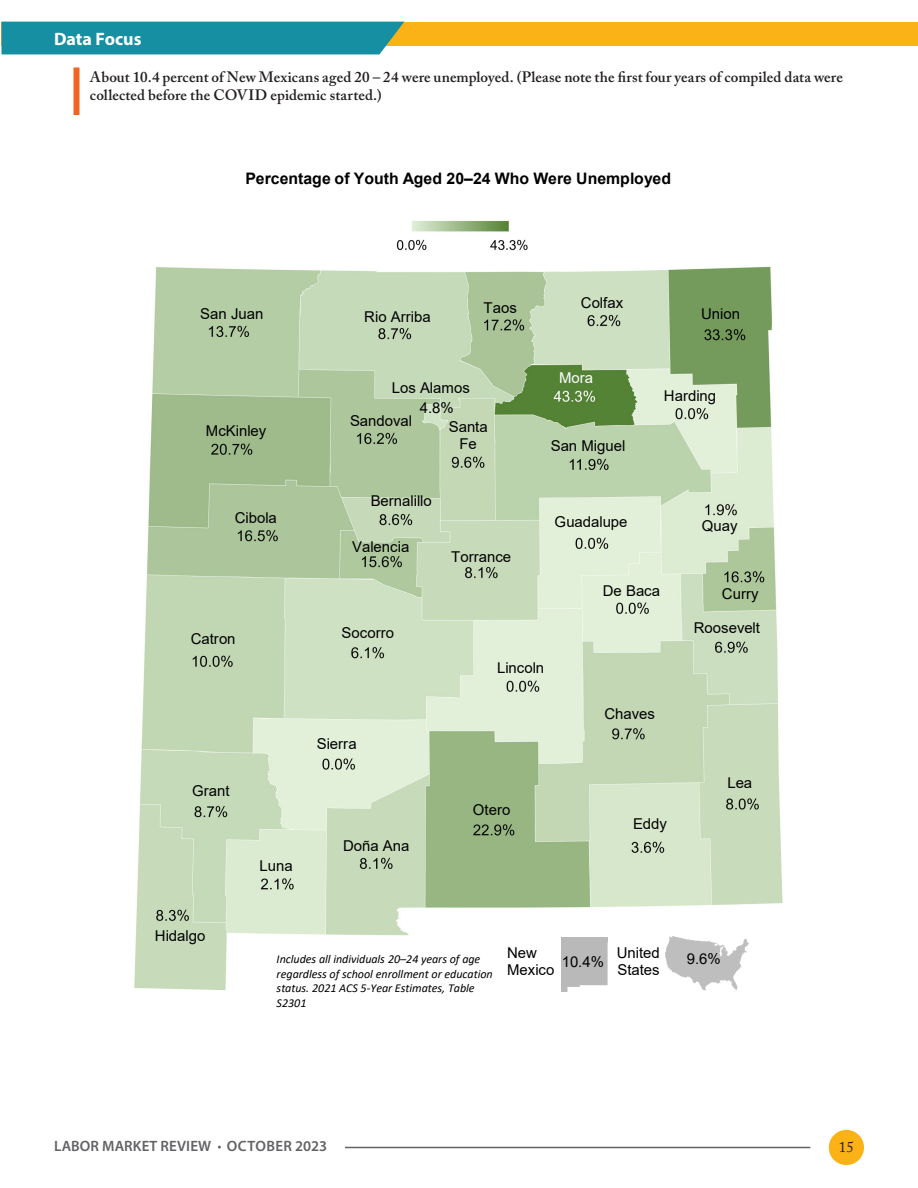
<style>
.page{position:relative;width:918px;height:1188px;background:#fff}
.page>*{position:absolute;margin:0;border:0;box-sizing:border-box;transform-origin:0 0}
.AEA_-_WIA_Sub_Areas{font:700 18px "Myriad Pro";letter-spacing:-.005em;color:#fff}
.t1{font:700 15.9px "Arial";color:#000}
.t2{font:15px/17.2px "Arial";color:#000;text-align:center}
.LMR-Body{font:600 15px/18px "Adobe Caslon Pro";letter-spacing:.005em;color:#231f20}
.t3{font:600 15px "Myriad Pro";letter-spacing:.01em;color:#636366}
.t4{font:15px "Arial";color:#fff}
.t5{font:15px "Adobe Caslon Pro";color:#231f20}
.t6{font:italic 12px/14.7px "Calibri";letter-spacing:-.005em;color:#000}
</style>
<div class="page">
<div style="left:2px;top:22px;width:916px;height:23px;background:#fbb217"></div>
<div style="left:2px;top:22px;width:402px;height:32px;background:#178fa3"></div>
<hr style="left:345px;top:1147px;width:465px;height:1px;background:#636366">
<div style="left:829px;top:1130px;width:35px;height:35px;background:#fbb217;border-radius:50%"></div>
<div style="left:73px;top:68px;width:6px;height:47px;background:#f36421"></div>
<img style="left:134px;top:220px;width:649px;height:772px">
<div style="left:697px;top:926px;width:123px;height:79px;background:#fff"></div>
<div style="left:266px;top:946px;width:245px;height:79px;background:#fff"></div>
<img style="left:666px;top:936px;width:83px;height:56px">
<img style="left:562px;top:938px;width:45px;height:53px">
<p class="AEA_-_WIA_Sub_Areas" style="left:54px;top:27px;width:89px">Data Focus</p>
<p class="LMR-Body" style="left:90px;top:68px;width:754px">About 10.4 percent of New Mexicans aged 20 – 24 were unemployed. (Please note the first four years of compiled data were collected before the COVID epidemic started.)</p>
<p class="t1" style="left:245px;top:167px;width:427px">Percentage of Youth Aged 20–24 Who Were Unemployed</p>
<p class="t2" style="left:200px;top:305px;width:65px">San Juan</p>
<p class="t2" style="left:364px;top:308px;width:68px">Rio Arriba</p>
<p class="t2" style="left:484px;top:299px;width:35px">Taos</p>
<p class="t2" style="left:581px;top:294px;width:44px">Colfax</p>
<p class="t2" style="left:701px;top:305px;width:40px">Union</p>
<p class="t2" style="left:206px;top:422px;width:62px">McKinley</p>
<p class="t2" style="left:235px;top:509px;width:44px">Cibola</p>
<p class="t2" style="left:191px;top:630px;width:46px">Catron</p>
<p class="t2" style="left:192px;top:782px;width:39px">Grant</p>
<p class="t2" style="left:155px;top:927px;width:52px">Hidalgo</p>
<p class="t2" style="left:260px;top:857px;width:35px">Luna</p>
<p class="t2" style="left:392px;top:379px;width:80px">Los Alamos</p>
<p class="t2" style="left:350px;top:412px;width:63px">Sandoval</p>
<p class="t2" style="left:420px;top:399px;width:35px">4.8%</p>
<p class="t2" style="left:449px;top:418px;width:40px">Santa<br>Fe</p>
<p class="t4" style="left:559px;top:368px;width:36px">Mora</p>
<p class="t2" style="left:551px;top:437px;width:76px">San Miguel</p>
<p class="t2" style="left:664px;top:387px;width:54px">Harding</p>
<p class="t2" style="left:371px;top:492px;width:63px">Bernalillo</p>
<p class="t2" style="left:352px;top:538px;width:59px">Valencia</p>
<p class="t2" style="left:342px;top:624px;width:54px">Socorro</p>
<p class="t2" style="left:317px;top:735px;width:41px">Sierra</p>
<p class="t2" style="left:451px;top:548px;width:62px">Torrance</p>
<p class="t2" style="left:555px;top:513px;width:74px">Guadalupe</p>
<p class="t2" style="left:603px;top:582px;width:59px">De Baca</p>
<p class="t2" style="left:497px;top:659px;width:49px">Lincoln</p>
<p class="t2" style="left:604px;top:705px;width:52px">Chaves</p>
<p class="t2" style="left:343px;top:837px;width:68px">Doña Ana</p>
<p class="t2" style="left:473px;top:801px;width:39px">Otero</p>
<p class="t2" style="left:633px;top:815px;width:35px">Eddy</p>
<p class="t2" style="left:702px;top:517px;width:37px">Quay</p>
<p class="t2" style="left:722px;top:585px;width:38px">Curry</p>
<p class="t2" style="left:694px;top:619px;width:68px">Roosevelt</p>
<p class="t2" style="left:727px;top:774px;width:26px">Lea</p>
<p class="t6" style="left:277px;top:951px;width:218px">Includes all individuals 20–24 years of age regardless of school enrollment or education status. 2021 ACS 5-Year Estimates, Table S2301</p>
<p class="t2" style="left:617px;top:944px;width:45px;text-align:left">United<br>States</p>
<p class="t2" style="left:507px;top:944px;width:31px">New</p>
<p class="t2" style="left:562px;top:953px;width:44px">10.4%</p>
<p class="t2" style="left:507px;top:961px;width:49px">Mexico</p>
<p class="t2" style="left:687px;top:950px;width:35px">9.6%</p>
<p class="t3" style="left:54px;top:1137px;width:275px">LABOR MARKET REVIEW OCTOBER 2023</p>
<p class="t5" style="left:839px;top:1138px;width:16px">15</p>
</div>
